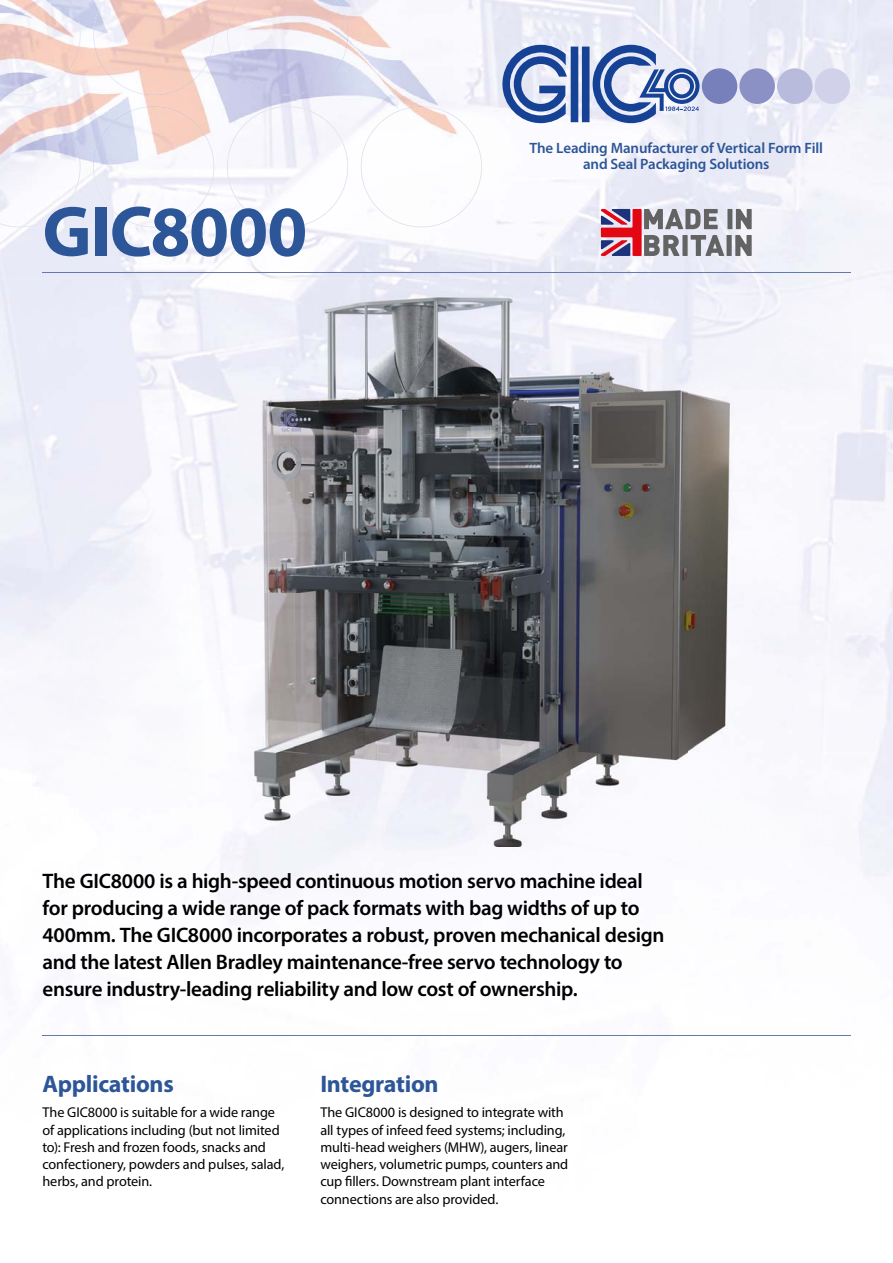
<style>
.page{position:relative;width:893px;height:1263px;background:#fff}
.page>*{position:absolute;margin:0;border:0;box-sizing:border-box;transform-origin:0 0}
.t1{font:700 72px "Myriad Pro";letter-spacing:-.015em;color:#2c5697}
.t2{font:700 24px "Myriad Pro";letter-spacing:-.015em;color:#2c5697}
.t3{font:600 21px/27px "Myriad Pro";letter-spacing:-.015em;color:#000}
.t4{font:600 15px/16.5px "Myriad Pro";letter-spacing:-.01em;color:#2c5697;text-align:center}
.t5{font:14.25px/17.2px "Myriad Pro";letter-spacing:-.01em;color:#000}
</style>
<div class="page">
<img style="left:0;top:0;width:893px;height:1036px">
<img style="left:42px;top:290px;width:808px;height:557px">
<svg style="left:551px;top:0;width:65px;height:227px"></svg>
<img style="left:0;top:0;width:551px;height:279px">
<img style="left:0;top:0;width:482px;height:227px">
<svg style="left:502px;top:45px;width:197px;height:78px;background:#8ea1cc"></svg>
<div style="left:702px;top:68px;width:35px;height:36px;background:#7880bb;border-radius:50%"></div>
<div style="left:739px;top:68px;width:36px;height:36px;background:#8b91c4;border-radius:50%"></div>
<div style="left:777px;top:68px;width:35px;height:36px;background:#b8bbdc;border-radius:50%"></div>
<div style="left:814px;top:68px;width:36px;height:36px;background:#d1d2e9;border-radius:50%"></div>
<hr style="left:42px;top:273px;width:808px;height:1px;background:#6479b0">
<hr style="left:42px;top:1035px;width:808px;height:1px;background:#6479b0">
<div style="left:727px;top:209px;width:5px;height:20px;background:#646363"></div>
<svg style="left:736px;top:209px;width:16px;height:20px"></svg>
<svg style="left:601px;top:209px;width:123px;height:47px;background:#ad8b97"></svg>
<div style="left:726px;top:235px;width:6px;height:21px;background:#646363"></div>
<svg style="left:735px;top:235px;width:17px;height:21px"></svg>
<h1 class="t1" style="left:42px;top:205px;width:266px">GIC8000</h1>
<p class="t4" style="left:529px;top:141px;width:295px">The Leading Manufacturer of Vertical Form Fill and Seal Packaging Solutions</p>
<p class="t3" style="left:42px;top:870px;width:623px">The GIC8000 is a high-speed continuous motion servo machine ideal for producing a wide range of pack formats with bag widths of up to 400mm. The GIC8000 incorporates a robust, proven mechanical design and the latest Allen Bradley maintenance-free servo technology to ensure industry-leading reliability and low cost of ownership.</p>
<h2 class="t2" style="left:42px;top:1075px;width:133px">Applications</h2>
<p class="t5" style="left:42px;top:1106px;width:243px">The GIC8000 is suitable for a wide range of applications including (but not limited to): Fresh and frozen foods, snacks and confectionery, powders and pulses, salad, herbs, and protein.</p>
<h2 class="t2" style="left:320px;top:1075px;width:120px">Integration</h2>
<p class="t5" style="left:320px;top:1106px;width:249px">The GIC8000 is designed to integrate with all types of infeed feed systems; including, multi-head weighers (MHW), augers, linear weighers, volumetric pumps, counters and cup fillers. Downstream plant interface connections are also provided.</p>
</div>
